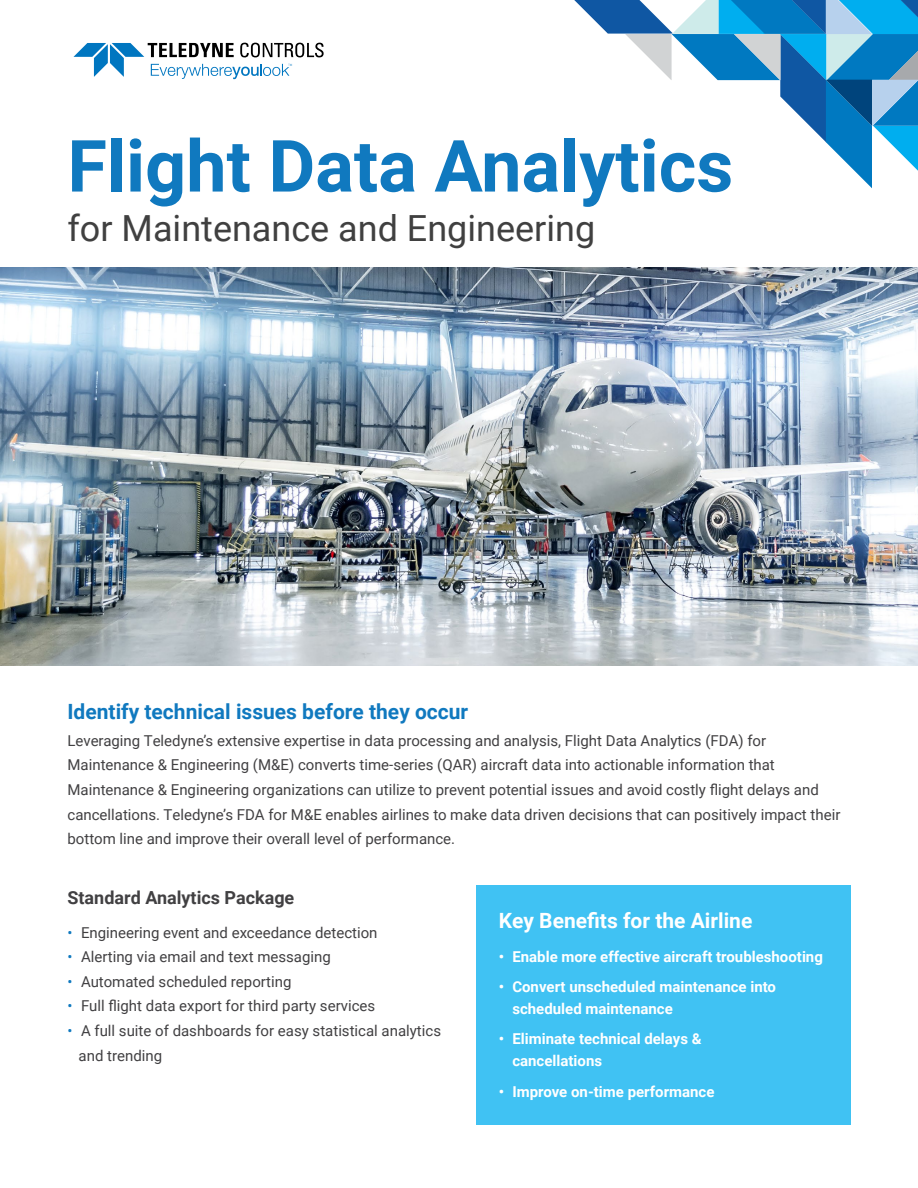
<style>
.page{position:relative;width:918px;height:1188px;background:#fff}
.page>*{position:absolute;margin:0;border:0;box-sizing:border-box;transform-origin:0 0}
.t1{font:700 72px "Roboto";color:#1079bf}
.t2{font:36px "Roboto";color:#404040}
.t3{font:700 21px "Roboto";color:#1079bf}
.t4{font:700 21px "Roboto";color:#fff}
.t5{font:700 18px "Roboto";color:#414042}
.t6{font:15px/24.6px "Roboto";color:#414042}
.t7{font:700 15px/21.6px "Roboto";color:#fff}
.s1{color:#1079bf}
</style>
<div class="page">
<svg style="left:574px;top:0;width:344px;height:188px"></svg>
<div style="left:476px;top:885px;width:374px;height:240px;background:#40c2f3"></div>
<img style="left:0;top:268px;width:918px;height:397px">
<svg style="left:73px;top:43px;width:251px;height:37px"></svg>
<h1 class="t1" style="left:68px;top:116px;width:667px">Flight Data Analytics</h1>
<h2 class="t2" style="left:68px;top:203px;width:529px">for Maintenance and Engineering</h2>
<h3 class="t3" style="left:68px;top:697px;width:402px">Identify technical issues before they occur</h3>
<p class="t6" style="left:68px;top:728px;width:774px">Leveraging Teledyne’s extensive expertise in data processing and analysis, Flight Data Analytics (FDA) for Maintenance &amp; Engineering (M&amp;E) converts time-series (QAR) aircraft data into actionable information that Maintenance &amp; Engineering organizations can utilize to prevent potential issues and avoid costly flight delays and cancellations. Teledyne’s FDA for M&amp;E enables airlines to make data driven decisions that can positively impact their bottom line and improve their overall level of performance.</p>
<p class="t5" style="left:68px;top:885px;width:228px">Standard Analytics Package</p>
<p class="t6" style="left:68px;top:920px;width:312px"><span class="s1">•</span> Engineering event and exceedance detection</p>
<p class="t6" style="left:68px;top:944px;width:265px"><span class="s1">•</span> Alerting via email and text messaging</p>
<p class="t6" style="left:68px;top:969px;width:226px"><span class="s1">•</span> Automated scheduled reporting</p>
<p class="t6" style="left:68px;top:993px;width:309px"><span class="s1">•</span> Full flight data export for third party services</p>
<p class="t6" style="left:79px;top:1018px;width:364px;text-indent:-11px"><span class="s1">•</span> A full suite of dashboards for easy statistical analytics and trending</p>
<h3 class="t4" style="left:499px;top:905px;width:255px">Key Benefits for the Airline</h3>
<p class="t7" style="left:499px;top:945px;width:326px">• Enable more effective aircraft troubleshooting</p>
<p class="t7" style="left:512px;top:976px;width:265px;text-indent:-14px">• Convert unscheduled maintenance into scheduled maintenance</p>
<p class="t7" style="left:512px;top:1028px;width:191px;text-indent:-14px">• Eliminate technical delays &amp; cancellations</p>
<p class="t7" style="left:499px;top:1080px;width:217px">• Improve on-time performance</p>
</div>
